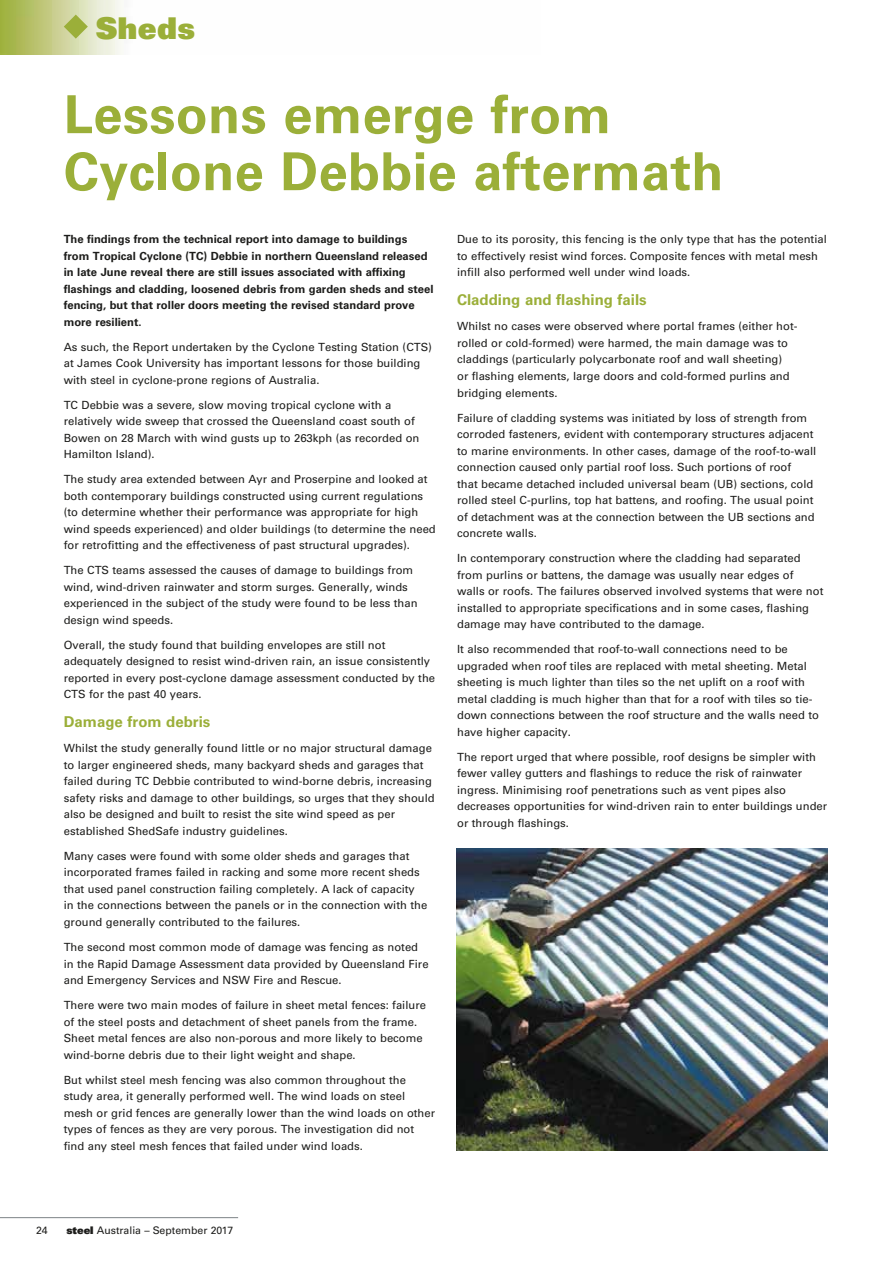
<style>
.page{position:relative;width:893px;height:1263px;background:#fff}
.page>*{position:absolute;margin:0;border:0;box-sizing:border-box;transform-origin:0 0}
.Body_Copy{font:700 52.5px/57px "Univers CE";letter-spacing:.005em;color:#9baf39}
.t1{font:900 30px "Univers";letter-spacing:.015em;color:#9baf39}
.Body_Copy-2{font:700 15px "Univers CE";color:#9baf39}
.Body_Copy-3{font:500 11.25px/16.5px "Univers CE";color:#1d1d1b}
.Body_Copy-4{font:700 11.25px/16.5px "Univers CE";color:#1d1d1b}
.t2{font:500 10.5px "Univers CE";color:#1d1d1b}
.s1{font-family:"Univers";font-weight:900}
</style>
<div class="page">
<hr style="left:0;top:1217px;width:238px;height:1px;background:#7d8386">
<img style="left:0;top:0;width:122px;height:54px">
<svg style="left:64px;top:15px;width:24px;height:24px"></svg>
<img style="left:456px;top:848px;width:371px;height:302px">
<p class="t1" style="left:96px;top:8px;width:101px">Sheds</p>
<p class="Body_Copy" style="left:64px;top:88px;width:661px">Lessons emerge from<br>Cyclone Debbie aftermath</p>
<p class="Body_Copy-4" style="left:64px;top:231px;width:371px">The findings from the technical report into damage to buildings from Tropical Cyclone (TC) Debbie in northern Queensland released in late June reveal there are still issues associated with affixing flashings and cladding, loosened debris from garden sheds and steel fencing, but that roller doors meeting the revised standard prove more resilient.</p>
<p class="Body_Copy-3" style="left:64px;top:339px;width:370px">As such, the Report undertaken by the Cyclone Testing Station (CTS) at James Cook University has important lessons for those building with steel in cyclone-prone regions of Australia.</p>
<p class="Body_Copy-3" style="left:64px;top:397px;width:357px">TC Debbie was a severe, slow moving tropical cyclone with a relatively wide sweep that crossed the Queensland coast south of Bowen on 28 March with wind gusts up to 263kph (as recorded on Hamilton Island).</p>
<p class="Body_Copy-3" style="left:64px;top:471px;width:374px">The study area extended between Ayr and Proserpine and looked at both contemporary buildings constructed using current regulations (to determine whether their performance was appropriate for high wind speeds experienced) and older buildings (to determine the need for retrofitting and the effectiveness of past structural upgrades).</p>
<p class="Body_Copy-3" style="left:64px;top:562px;width:355px">The CTS teams assessed the causes of damage to buildings from wind, wind-driven rainwater and storm surges. Generally, winds experienced in the subject of the study were found to be less than design wind speeds.</p>
<p class="Body_Copy-3" style="left:64px;top:637px;width:373px">Overall, the study found that building envelopes are still not adequately designed to resist wind-driven rain, an issue consistently reported in every post-cyclone damage assessment conducted by the CTS for the past 40 years.</p>
<p class="Body_Copy-2" style="left:64px;top:713px;width:148px">Damage from debris</p>
<p class="Body_Copy-3" style="left:64px;top:740px;width:372px">Whilst the study generally found little or no major structural damage to larger engineered sheds, many backyard sheds and garages that failed during TC Debbie contributed to wind-borne debris, increasing safety risks and damage to other buildings, so urges that they should also be designed and built to resist the site wind speed as per established ShedSafe industry guidelines.</p>
<p class="Body_Copy-3" style="left:64px;top:848px;width:365px">Many cases were found with some older sheds and garages that incorporated frames failed in racking and some more recent sheds that used panel construction failing completely. A lack of capacity in the connections between the panels or in the connection with the ground generally contributed to the failures.</p>
<p class="Body_Copy-3" style="left:64px;top:939px;width:366px">The second most common mode of damage was fencing as noted in the Rapid Damage Assessment data provided by Queensland Fire and Emergency Services and NSW Fire and Rescue.</p>
<p class="Body_Copy-3" style="left:64px;top:997px;width:364px">There were two main modes of failure in sheet metal fences: failure of the steel posts and detachment of sheet panels from the frame.<br>Sheet metal fences are also non-porous and more likely to become wind-borne debris due to their light weight and shape.</p>
<p class="Body_Copy-3" style="left:64px;top:1072px;width:373px">But whilst steel mesh fencing was also common throughout the study area, it generally performed well. The wind loads on steel mesh or grid fences are generally lower than the wind loads on other types of fences as they are very porous. The investigation did not find any steel mesh fences that failed under wind loads.</p>
<p class="Body_Copy-3" style="left:457px;top:231px;width:371px">Due to its porosity, this fencing is the only type that has the potential to effectively resist wind forces. Composite fences with metal mesh infill also performed well under wind loads.</p>
<p class="Body_Copy-2" style="left:457px;top:291px;width:191px">Cladding and flashing fails</p>
<p class="Body_Copy-3" style="left:457px;top:319px;width:342px">Whilst no cases were observed where portal frames (either hot&shy;rolled or cold-formed) were harmed, the main damage was to claddings (particularly polycarbonate roof and wall sheeting)<br>or flashing elements, large doors and cold-formed purlins and bridging elements.</p>
<p class="Body_Copy-3" style="left:457px;top:410px;width:361px">Failure of cladding systems was initiated by loss of strength from corroded fasteners, evident with contemporary structures adjacent to marine environments. In other cases, damage of the roof-to-wall connection caused only partial roof loss. Such portions of roof<br>that became detached included universal beam (UB) sections, cold rolled steel C-purlins, top hat battens, and roofing. The usual point of detachment was at the connection between the UB sections and concrete walls.</p>
<p class="Body_Copy-3" style="left:457px;top:550px;width:368px">In contemporary construction where the cladding had separated from purlins or battens, the damage was usually near edges of walls or roofs. The failures observed involved systems that were not installed to appropriate specifications and in some cases, flashing damage may have contributed to the damage.</p>
<p class="Body_Copy-3" style="left:457px;top:641px;width:363px">It also recommended that roof-to-wall connections need to be upgraded when roof tiles are replaced with metal sheeting. Metal sheeting is much lighter than tiles so the net uplift on a roof with metal cladding is much higher than that for a roof with tiles so tie&shy;down connections between the roof structure and the walls need to have higher capacity.</p>
<p class="Body_Copy-3" style="left:457px;top:749px;width:372px">The report urged that where possible, roof designs be simpler with fewer valley gutters and flashings to reduce the risk of rainwater ingress. Minimising roof penetrations such as vent pipes also decreases opportunities for wind-driven rain to enter buildings under or through flashings.</p>
<p class="t2" style="left:36px;top:1224px;width:13px">24</p>
<p class="t2" style="left:66px;top:1224px;width:168px"><span class="s1">steel</span> Australia – September 2017</p>
</div>
